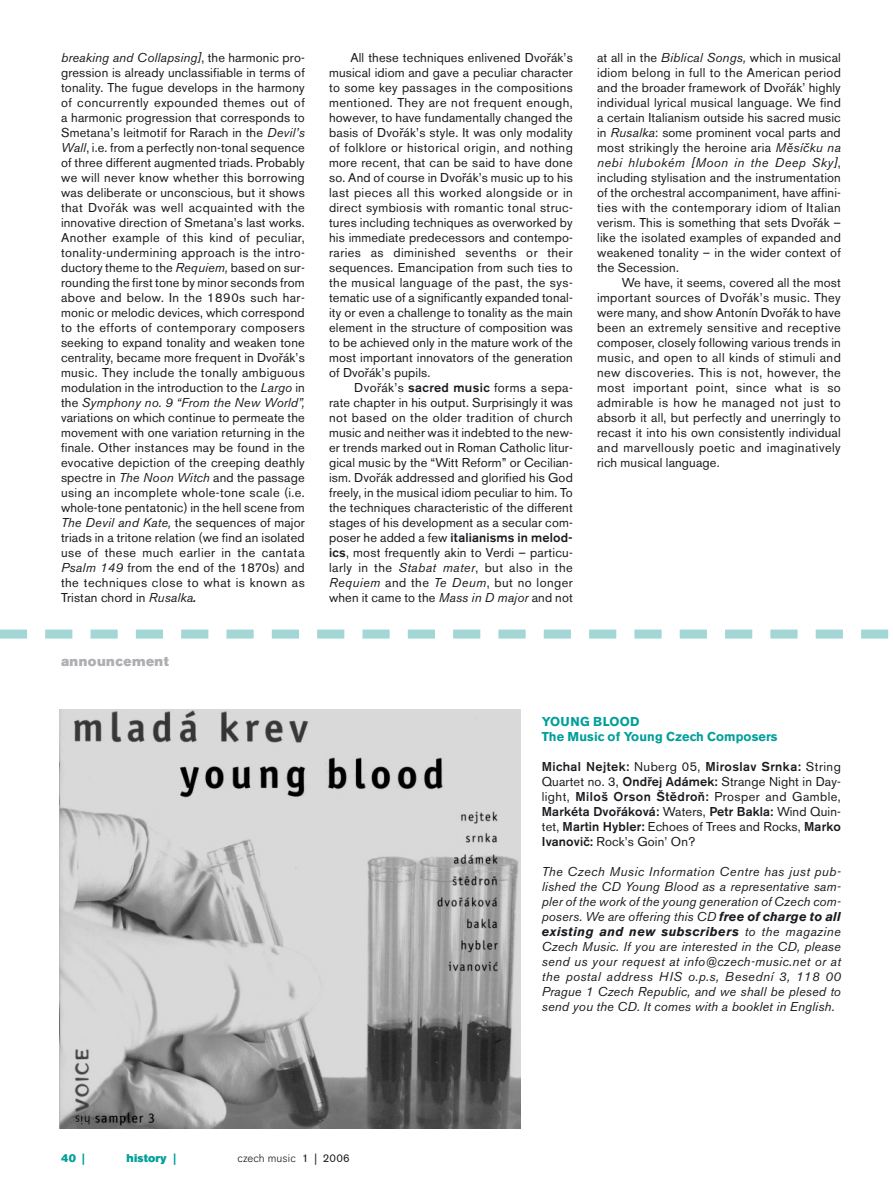
<style>
.page{position:relative;width:893px;height:1190px;background:#fff}
.page>*{position:absolute;margin:0;border:0;box-sizing:border-box;transform-origin:0 0}
.t1{font:13.5px "Akzidenz Grotesk BECE Super";letter-spacing:.03em;color:#adafb2}
.t2{font:12.75px/15px "Akzidenz Grotesk BECE";letter-spacing:.02em;color:#1b1c20;text-align:justify}
.t3{font:italic 12.75px/15px "Akzidenz Grotesk BECE";letter-spacing:.01em;color:#1b1c20;text-align:justify}
.t4{font:700 12.75px/15px "Akzidenz Grotesk BECE";letter-spacing:.01em;color:#009f9a}
.t5{font:300 11.25px "Akzidenz Grotesk BECE";letter-spacing:.01em;color:#1b1c20}
.t6{font:11.25px "Akzidenz Grotesk BECE Super";letter-spacing:.015em;color:#009f9a}
.s1{font-style:italic}
.s2{font-weight:500;font-style:italic}
.s3{font-weight:500}
.s4{font-weight:400}
.s5{font-weight:700}
</style>
<div class="page">
<svg style="left:45px;top:629px;width:798px;height:9px"></svg>
<div style="left:0;top:629px;width:27px;height:9px;background:#a3d7d5"></div>
<div style="left:861px;top:629px;width:27px;height:9px;background:#a3d7d5"></div>
<img style="left:60px;top:709px;width:460px;height:419px">
<p class="t2" style="left:61px;top:51px;width:245px"><span class="s1">breaking and Collapsing]</span>, the harmonic pro&shy;gression is already unclassifiable in terms of tonality. The fugue develops in the harmony of concurrently expounded themes out of a harmonic progression that corresponds to Smetana’s leitmotif for Rarach in the <span class="s1">Devil’s Wall</span>, i.e. from a perfectly non-tonal sequence of three different augmented triads. Probably we will never know whether this borrowing was deliberate or unconscious, but it shows that Dvořák was well acquainted with the innovative direction of Smetana’s last works.<br>Another example of this kind of peculiar, tonality-undermining approach is the intro&shy;ductory theme to the <span class="s1">Requiem,</span> based on sur&shy;rounding the first tone by minor seconds from above and below. In the 1890s such har&shy;monic or melodic devices, which correspond to the efforts of contemporary composers seeking to expand tonality and weaken tone centrality, became more frequent in Dvořák’s music. They include the tonally ambiguous modulation in the introduction to the <span class="s1">Largo</span> in the <span class="s1">Symphony no. 9 “From the New World”, </span>variations on which continue to permeate the movement with one variation returning in the finale. Other instances may be found in the evocative depiction of the creeping deathly spectre in <span class="s1">The Noon Witch</span> and the passage using an incomplete whole-tone scale (i.e. whole-tone pentatonic) in the hell scene from <span class="s1">The Devil and Kate,</span> the sequences of major triads in a tritone relation (we find an isolated use of these much earlier in the cantata <span class="s1">Psalm 149</span> from the end of the 1870s) and the techniques close to what is known as Tristan chord in <span class="s1">Rusalka</span><span class="s2">.</span></p>
<p class="t2" style="left:329px;top:51px;width:245px;text-indent:21px">All these techniques enlivened Dvořák’s musical idiom and gave a peculiar character to some key passages in the compositions mentioned. They are not frequent enough, however, to have fundamentally changed the basis of Dvořák’s style. It was only modality of folklore or historical origin, and nothing more recent, that can be said to have done so. And of course in Dvořák’s music up to his last pieces all this worked alongside or in direct symbiosis with romantic tonal struc&shy;tures including techniques as overworked by his immediate predecessors and contempo&shy;raries as diminished sevenths or their sequences. Emancipation from such ties to the musical language of the past, the sys&shy;tematic use of a significantly expanded tonal&shy;ity or even a challenge to tonality as the main element in the structure of composition was to be achieved only in the mature work of the most important innovators of the generation of Dvořák’s pupils.</p>
<p class="t2" style="left:329px;top:381px;width:245px;text-indent:25px">Dvořák’s <span class="s3">sacred music</span> forms a sepa&shy;rate chapter in his output. Surprisingly it was not based on the older tradition of church music and neither was it indebted to the new&shy;er trends marked out in Roman Catholic litur&shy;gical music by the “Witt Reform” or Cecilian&shy;ism. Dvořák addressed and glorified his God freely, in the musical idiom peculiar to him. To the techniques characteristic of the different stages of his development as a secular com&shy;poser he added a few <span class="s3">italianisms in melod&shy;ics</span>, most frequently akin to Verdi – particu&shy;larly in the <span class="s1">Stabat mater</span>, but also in the <span class="s1">Requiem</span> and the <span class="s1">Te Deum</span>, but no longer when it came to the <span class="s1">Mass in D major</span> and not</p>
<p class="t1" style="left:61px;top:656px;width:109px">announcement</p>
<p class="t2" style="left:597px;top:51px;width:245px">at all in the <span class="s1">Biblical Songs,</span> which in musical idiom belong in full to the American period and the broader framework of Dvořák’ highly individual lyrical musical language. We find a certain Italianism outside his sacred music in <span class="s1">Rusalka</span>: some prominent vocal parts and most strikingly the heroine aria <span class="s1">Měsíčku na nebi hlubokém [Moon in the Deep Sky]</span>, including stylisation and the instrumentation of the orchestral accompaniment, have affini&shy;ties with the contemporary idiom of Italian verism. This is something that sets Dvořák – like the isolated examples of expanded and weakened tonality – in the wider context of the Secession.</p>
<p class="t2" style="left:597px;top:276px;width:245px;text-indent:25px">We have, it seems, covered all the most important sources of Dvořák’s music. They were many, and show Antonín Dvořák to have been an extremely sensitive and receptive composer, closely following various trends in music, and open to all kinds of stimuli and new discoveries. This is not, however, the most important point, since what is so admirable is how he managed not just to absorb it all, but perfectly and unerringly to recast it into his own consistently individual and marvellously poetic and imaginatively rich musical language.</p>
<p class="t6" style="left:61px;top:1153px;width:25px">40 |</p>
<p class="t6" style="left:127px;top:1153px;width:51px">history |</p>
<p class="t5" style="left:237px;top:1153px;width:114px">czech music <span class="s4">1 | 2006</span></p>
<p class="t4" style="left:541px;top:715px;width:237px">YOUNG BLOOD<br>The Music of Young Czech Composers</p>
<p class="t2" style="left:541px;top:761px;width:300px"><span class="s3">Michal Nejtek:</span> Nuberg 05, <span class="s3">Miroslav Srnka:</span> String Quartet no. 3, <span class="s3">Ondřej Adámek:</span> Strange Night in Day&shy;light, <span class="s3">Miloš Orson Štědroň:</span> Prosper and Gamble, <span class="s3">Markéta Dvořáková:</span> Waters, <span class="s3">Petr Bakla:</span> Wind Quin&shy;tet, <span class="s3">Martin Hybler:</span> Echoes of Trees and Rocks, <span class="s3">Marko Ivanovič:</span> Rock’s Goin’ On?</p>
<p class="t3" style="left:541px;top:866px;width:300px">The Czech Music Information Centre has just pub&shy;lished the CD Young Blood as a representative sam&shy;pler of the work of the young generation of Czech com&shy;posers. We are offering this CD <span class="s5">free of charge to all existing and new subscribers</span> to the magazine Czech Music. If you are interested in the CD, please send us your request at info@czech-music.net or at the postal address HIS o.p.s, Besední 3, 118 00<br>Prague 1 Czech Republic, and we shall be plesed to send you the CD. It comes with a booklet in English.</p>
</div>
